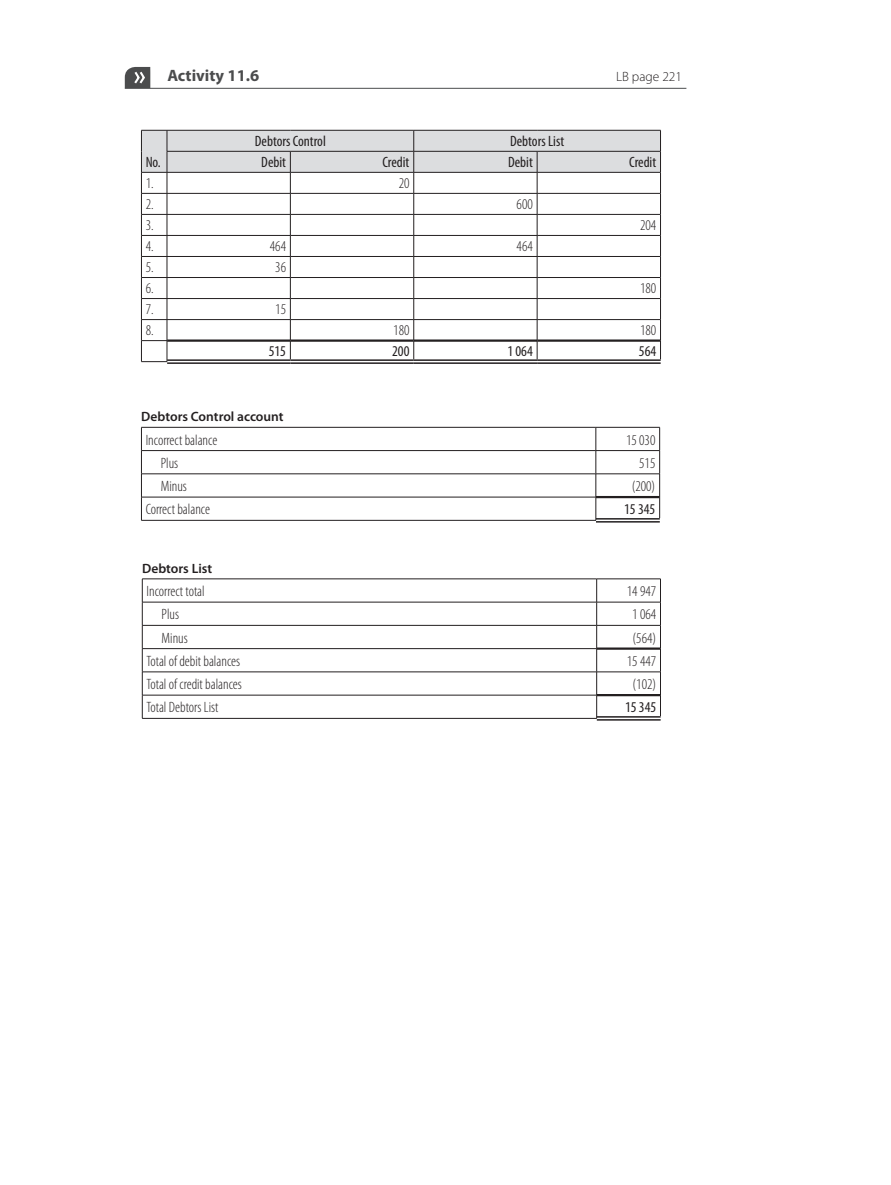
<style>
.page{position:relative;width:891px;height:1185px;background:#fff}
.page>*{position:absolute;margin:0;border:0;box-sizing:border-box;transform-origin:0 0}
.Activity_No{font:700 16.5px "Myriad Pro";color:#4b4c4d}
.Tables_Accounts{font:300 condensed 15px "Myriad Pro";color:#231f20}
.tab_head{font:condensed 15px "Myriad Pro";color:#231f20}
.tab_head_copy{font:condensed 15px "Myriad Pro";color:#231f20}
.Caption_bold{font:600 13.5px "Myriad Pro";color:#231f20}
.Activity_No-2{font:300 13.5px "Myriad Pro";color:#231f20}
</style>
<div class="page">
<hr style="left:167px;top:362px;width:123px;height:2px;background:#231f20">
<hr style="left:290px;top:362px;width:123px;height:2px;background:#231f20">
<hr style="left:413px;top:362px;width:124px;height:2px;background:#231f20">
<hr style="left:537px;top:362px;width:123px;height:2px;background:#231f20">
<svg style="left:141px;top:130px;width:520px;height:232px"></svg>
<svg style="left:596px;top:519px;width:63px;height:2px"></svg>
<hr style="left:596px;top:496px;width:63px;height:2px;background:#231f20">
<hr style="left:141px;top:427px;width:454px;height:1px;background:#231f20">
<hr style="left:595px;top:427px;width:64px;height:1px;background:#231f20">
<hr style="left:141px;top:450px;width:454px;height:1px;background:#231f20">
<hr style="left:595px;top:450px;width:64px;height:1px;background:#231f20">
<hr style="left:141px;top:473px;width:454px;height:1px;background:#231f20">
<hr style="left:595px;top:473px;width:64px;height:1px;background:#231f20">
<hr style="left:141px;top:497px;width:455px;height:1px;background:#231f20">
<svg style="left:141px;top:427px;width:1px;height:93px"></svg>
<hr style="left:141px;top:520px;width:455px;height:1px;background:#231f20">
<svg style="left:595px;top:427px;width:1px;height:93px"></svg>
<svg style="left:659px;top:427px;width:1px;height:91px"></svg>
<hr style="left:596px;top:518px;width:63px;height:1px;background:#231f20">
<hr style="left:596px;top:521px;width:63px;height:1px;background:#231f20">
<hr style="left:125px;top:88px;width:561px;height:1px;background:#4b4c4d">
<svg style="left:125px;top:67px;width:25px;height:21px"></svg>
<svg style="left:596px;top:717px;width:64px;height:2px"></svg>
<hr style="left:596px;top:694px;width:64px;height:2px;background:#231f20">
<hr style="left:142px;top:578px;width:454px;height:1px;background:#231f20">
<hr style="left:596px;top:578px;width:64px;height:1px;background:#231f20">
<hr style="left:142px;top:602px;width:454px;height:1px;background:#231f20">
<hr style="left:596px;top:602px;width:64px;height:1px;background:#231f20">
<hr style="left:142px;top:625px;width:454px;height:1px;background:#231f20">
<hr style="left:596px;top:625px;width:64px;height:1px;background:#231f20">
<hr style="left:142px;top:648px;width:454px;height:1px;background:#231f20">
<hr style="left:142px;top:671px;width:454px;height:1px;background:#231f20">
<hr style="left:596px;top:671px;width:64px;height:1px;background:#231f20">
<hr style="left:142px;top:695px;width:454px;height:1px;background:#231f20">
<svg style="left:142px;top:579px;width:1px;height:139px"></svg>
<hr style="left:142px;top:718px;width:454px;height:1px;background:#231f20">
<svg style="left:596px;top:579px;width:1px;height:139px"></svg>
<svg style="left:660px;top:579px;width:1px;height:137px"></svg>
<hr style="left:596px;top:647px;width:64px;height:3px;background:#231f20">
<hr style="left:596px;top:716px;width:64px;height:1px;background:#231f20">
<hr style="left:596px;top:719px;width:64px;height:1px;background:#231f20">
<p class="Activity_No" style="left:167px;top:65px;width:94px">Activity 11.6</p>
<p class="Activity_No-2" style="left:616px;top:68px;width:68px">LB page 221</p>
<p class="tab_head" style="left:146px;top:153px;width:17px">No.</p>
<p class="tab_head" style="left:255px;top:132px;width:73px">Debtors Control</p>
<p class="tab_head" style="left:510px;top:132px;width:56px">Debtors List</p>
<p class="tab_head" style="left:261px;top:153px;width:26px">Debit</p>
<p class="tab_head" style="left:382px;top:153px;width:29px">Credit</p>
<p class="tab_head" style="left:508px;top:153px;width:26px">Debit</p>
<p class="tab_head" style="left:629px;top:153px;width:29px">Credit</p>
<p class="Tables_Accounts" style="left:146px;top:175px;width:9px">1.</p>
<p class="Tables_Accounts" style="left:398px;top:175px;width:12px">20</p>
<p class="Tables_Accounts" style="left:146px;top:196px;width:9px">2.</p>
<p class="Tables_Accounts" style="left:516px;top:196px;width:18px">600</p>
<p class="Tables_Accounts" style="left:146px;top:217px;width:9px">3.</p>
<p class="Tables_Accounts" style="left:640px;top:217px;width:18px">204</p>
<p class="Tables_Accounts" style="left:146px;top:238px;width:9px">4.</p>
<p class="Tables_Accounts" style="left:270px;top:238px;width:18px">464</p>
<p class="Tables_Accounts" style="left:516px;top:238px;width:18px">464</p>
<p class="Tables_Accounts" style="left:146px;top:259px;width:9px">5.</p>
<p class="Tables_Accounts" style="left:275px;top:259px;width:12px">36</p>
<p class="Tables_Accounts" style="left:146px;top:280px;width:9px">6.</p>
<p class="Tables_Accounts" style="left:640px;top:280px;width:18px">180</p>
<p class="Tables_Accounts" style="left:146px;top:301px;width:9px">7.</p>
<p class="Tables_Accounts" style="left:275px;top:301px;width:12px">15</p>
<p class="Tables_Accounts" style="left:146px;top:322px;width:9px">8.</p>
<p class="Tables_Accounts" style="left:393px;top:322px;width:18px">180</p>
<p class="Tables_Accounts" style="left:640px;top:322px;width:18px">180</p>
<p class="tab_head_copy" style="left:269px;top:342px;width:19px">515</p>
<p class="tab_head_copy" style="left:392px;top:342px;width:19px">200</p>
<p class="tab_head_copy" style="left:507px;top:342px;width:27px">1 064</p>
<p class="tab_head_copy" style="left:638px;top:342px;width:19px">564</p>
<p class="Caption_bold" style="left:141px;top:408px;width:144px">Debtors Control account</p>
<p class="Tables_Accounts" style="left:146px;top:432px;width:73px">Incorrect balance</p>
<p class="Tables_Accounts" style="left:626px;top:432px;width:31px">15 030</p>
<p class="Tables_Accounts" style="left:161px;top:455px;width:19px">Plus</p>
<p class="Tables_Accounts" style="left:639px;top:455px;width:18px">515</p>
<p class="Tables_Accounts" style="left:161px;top:478px;width:28px">Minus</p>
<p class="Tables_Accounts" style="left:631px;top:478px;width:25px">(200)</p>
<p class="Tables_Accounts" style="left:146px;top:501px;width:66px">Correct balance</p>
<p class="tab_head_copy" style="left:624px;top:500px;width:33px">15 345</p>
<p class="Caption_bold" style="left:142px;top:559px;width:72px">Debtors List</p>
<p class="Tables_Accounts" style="left:146px;top:583px;width:60px">Incorrect total</p>
<p class="Tables_Accounts" style="left:627px;top:583px;width:31px">14 947</p>
<p class="Tables_Accounts" style="left:161px;top:606px;width:19px">Plus</p>
<p class="Tables_Accounts" style="left:632px;top:606px;width:25px">1 064</p>
<p class="Tables_Accounts" style="left:161px;top:630px;width:28px">Minus</p>
<p class="Tables_Accounts" style="left:632px;top:630px;width:25px">(564)</p>
<p class="Tables_Accounts" style="left:146px;top:653px;width:95px">Total of debit balances</p>
<p class="Tables_Accounts" style="left:627px;top:653px;width:31px">15 447</p>
<p class="Tables_Accounts" style="left:146px;top:676px;width:97px">Total of credit balances</p>
<p class="Tables_Accounts" style="left:632px;top:676px;width:25px">(102)</p>
<p class="Tables_Accounts" style="left:146px;top:699px;width:73px">Total Debtors List</p>
<p class="tab_head" style="left:625px;top:698px;width:33px">15 345</p>
</div>
